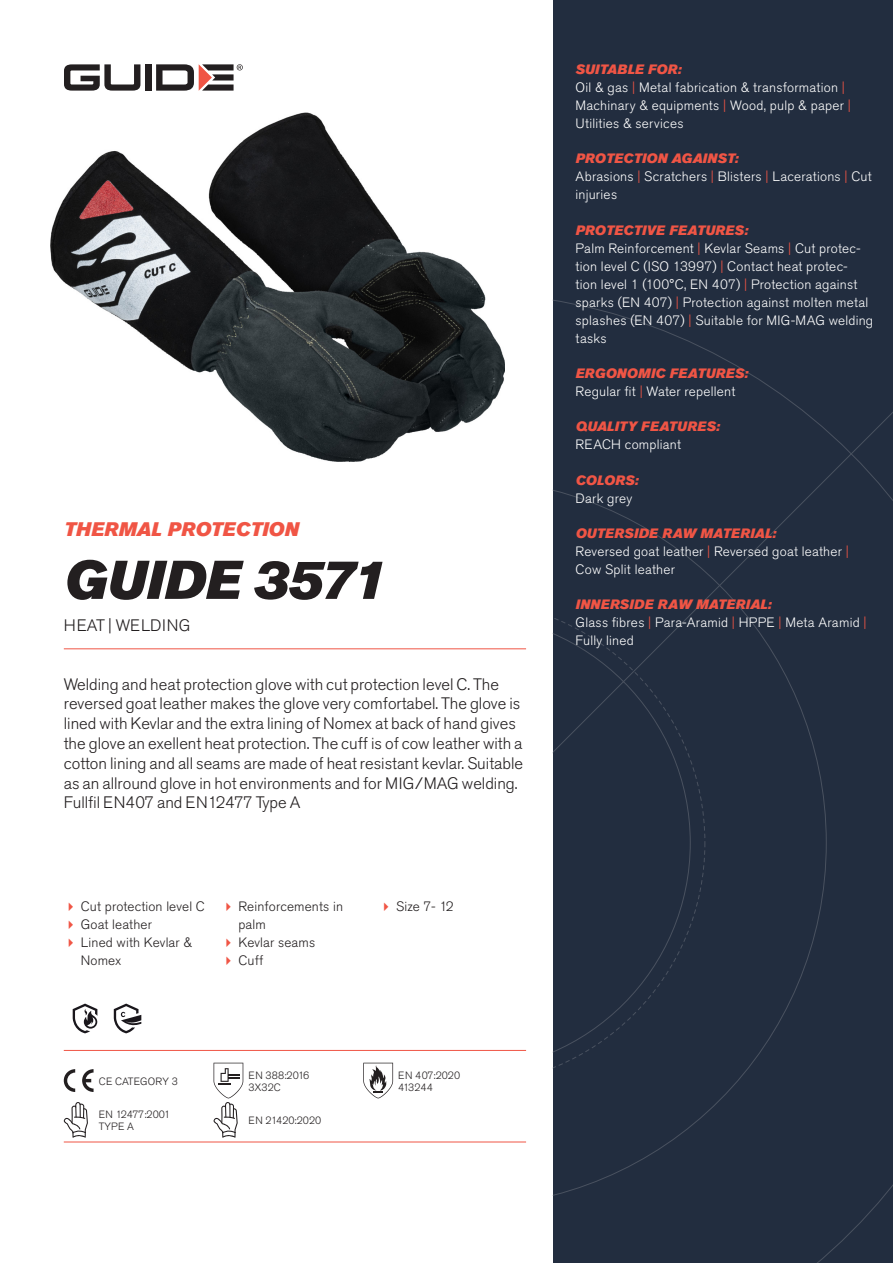
<style>
.page{position:relative;width:893px;height:1263px;background:#fff}
.page>*{position:absolute;margin:0;border:0;box-sizing:border-box;transform-origin:0 0}
.Rubrik{font:italic 54px "Akzidenz Grotesk Pro Super";color:#231f20}
.Överrubrik{font:italic 19.5px "Akzidenz Grotesk Pro Super";color:#f05545}
.Ingress{font:300 16.5px/19.8px "Akzidenz Grotesk Pro";color:#231f20}
.Product_-_AltSegment{font:300 16.5px "Akzidenz Grotesk Pro";letter-spacing:.03em;color:#231f20}
.Produkt_-_Brödtext{font:300 13.5px/18px "Akzidenz Grotesk Pro";letter-spacing:.02em;color:#fff}
.Produkt_-_Namn{font:italic 13.5px "Akzidenz Grotesk Pro Super";letter-spacing:.015em;color:#f05545}
.t1{font:300 13.5px/18px "Akzidenz Grotesk Pro";letter-spacing:.01em;color:#231f20}
.t2{font:300 10.5px "Akzidenz Grotesk Pro";color:#231f20}
.t3{font:300 10.5px "Akzidenz Grotesk Pro";letter-spacing:-.02em;color:#231f20}
.s1{color:#f05545}
</style>
<div class="page">
<div style="left:145px;top:64px;width:7px;height:27px;background:#231f20"></div>
<svg style="left:156px;top:64px;width:87px;height:27px"></svg>
<svg style="left:64px;top:64px;width:76px;height:27px"></svg>
<div style="left:553px;top:0;width:340px;height:1263px;background:#222d3f"></div>
<svg style="left:553px;top:300px;width:340px;height:963px"></svg>
<hr style="left:64px;top:1050px;width:462px;height:1px;background:#f05545">
<hr style="left:64px;top:1142px;width:462px;height:1px;background:#f05545">
<svg style="left:73px;top:1003px;width:24px;height:30px"></svg>
<svg style="left:114px;top:1003px;width:27px;height:30px"></svg>
<svg style="left:64px;top:1069px;width:11px;height:23px"></svg>
<svg style="left:82px;top:1069px;width:12px;height:23px"></svg>
<svg style="left:363px;top:1063px;width:30px;height:35px"></svg>
<svg style="left:64px;top:1102px;width:24px;height:36px"></svg>
<svg style="left:214px;top:1063px;width:29px;height:75px"></svg>
<img style="left:51px;top:113px;width:453px;height:348px">
<hr style="left:64px;top:648px;width:462px;height:1px;background:#f05545">
<p class="Överrubrik" style="left:64px;top:517px;width:236px">THERMAL PROTECTION</p>
<p class="Rubrik" style="left:64px;top:545px;width:324px">GUIDE 3571</p>
<p class="Product_-_AltSegment" style="left:64px;top:615px;width:128px">HEAT | WELDING</p>
<p class="Ingress" style="left:64px;top:674px;width:461px">Welding and heat protection glove with cut protection level C. The reversed goat leather makes the glove very comfortabel. The glove is lined with Kevlar and the extra lining of Nomex at back of hand gives the glove an exellent heat protection. The cuff is of cow leather with a cotton lining and all seams are made of heat resistant kevlar. Suitable as an allround glove in hot environments and for MIG/MAG welding.<br>Fullfil EN407 and EN12477 Type A</p>
<p class="t1" style="left:81px;top:897px;width:126px">Cut protection level C</p>
<p class="t1" style="left:81px;top:915px;width:73px">Goat leather</p>
<p class="t1" style="left:81px;top:933px;width:113px">Lined with Kevlar &amp;<br>Nomex</p>
<p class="t1" style="left:238px;top:897px;width:106px">Reinforcements in palm</p>
<p class="t1" style="left:238px;top:933px;width:78px">Kevlar seams</p>
<p class="t1" style="left:238px;top:951px;width:26px">Cuff</p>
<p class="t2" style="left:99px;top:1074px;width:81px">CE CATEGORY 3</p>
<p class="t3" style="left:99px;top:1107px;width:73px">EN 12477:2001</p>
<p class="t2" style="left:99px;top:1119px;width:37px">TYPE A</p>
<p class="t2" style="left:248px;top:1068px;width:62px">EN 388:2016</p>
<p class="t2" style="left:248px;top:1080px;width:34px">3X32C</p>
<p class="t2" style="left:248px;top:1113px;width:74px">EN 21420:2020</p>
<p class="t1" style="left:396px;top:897px;width:59px">Size 7- 12</p>
<p class="t2" style="left:398px;top:1068px;width:63px">EN 407:2020</p>
<p class="t2" style="left:398px;top:1080px;width:36px">413244</p>
<p class="Produkt_-_Namn" style="left:576px;top:60px;width:107px">SUITABLE FOR:</p>
<p class="Produkt_-_Brödtext" style="left:576px;top:78px;width:277px">Oil &amp; gas <span class="s1">|</span> Metal fabrication &amp; transformation <span class="s1">|<br></span>Machinary &amp; equipments <span class="s1">|</span> Wood, pulp &amp; paper <span class="s1">|<br></span>Utilities &amp; services</p>
<p class="Produkt_-_Namn" style="left:576px;top:150px;width:164px">PROTECTION AGAINST:</p>
<p class="Produkt_-_Brödtext" style="left:576px;top:168px;width:298px">Abrasions <span class="s1">|</span> Scratchers <span class="s1">|</span> Blisters <span class="s1">|</span> Lacerations <span class="s1">|</span> Cut injuries</p>
<p class="Produkt_-_Namn" style="left:576px;top:221px;width:174px">PROTECTIVE FEATURES:</p>
<p class="Produkt_-_Brödtext" style="left:576px;top:239px;width:299px">Palm Reinforcement <span class="s1">|</span> Kevlar Seams <span class="s1">|</span> Cut protec&shy;tion level C (ISO 13997) <span class="s1">|</span> Contact heat protec-<br>tion level 1 (100°C, EN 407) <span class="s1">|</span> Protection against sparks (EN 407) <span class="s1">|</span> Protection against molten metal splashes (EN 407) <span class="s1">|</span> Suitable for MIG-MAG welding tasks</p>
<p class="Produkt_-_Namn" style="left:576px;top:364px;width:174px">ERGONOMIC FEATURES:</p>
<p class="Produkt_-_Brödtext" style="left:576px;top:382px;width:161px">Regular fit <span class="s1">|</span> Water repellent</p>
<p class="Produkt_-_Namn" style="left:576px;top:418px;width:146px">QUALITY FEATURES:</p>
<p class="Produkt_-_Brödtext" style="left:576px;top:436px;width:107px">REACH compliant</p>
<p class="Produkt_-_Namn" style="left:576px;top:471px;width:64px">COLORS:</p>
<p class="Produkt_-_Brödtext" style="left:576px;top:489px;width:58px">Dark grey</p>
<p class="Produkt_-_Namn" style="left:576px;top:524px;width:202px">OUTERSIDE RAW MATERIAL:</p>
<p class="Produkt_-_Brödtext" style="left:576px;top:542px;width:275px">Reversed goat leather <span class="s1">|</span> Reversed goat leather <span class="s1">|<br></span>Cow Split leather</p>
<p class="Produkt_-_Namn" style="left:576px;top:596px;width:197px">INNERSIDE RAW MATERIAL:</p>
<p class="Produkt_-_Brödtext" style="left:576px;top:614px;width:292px">Glass fibres <span class="s1">|</span> Para-Aramid <span class="s1">|</span> HPPE <span class="s1">|</span> Meta Aramid <span class="s1">|<br></span>Fully lined</p>
</div>
